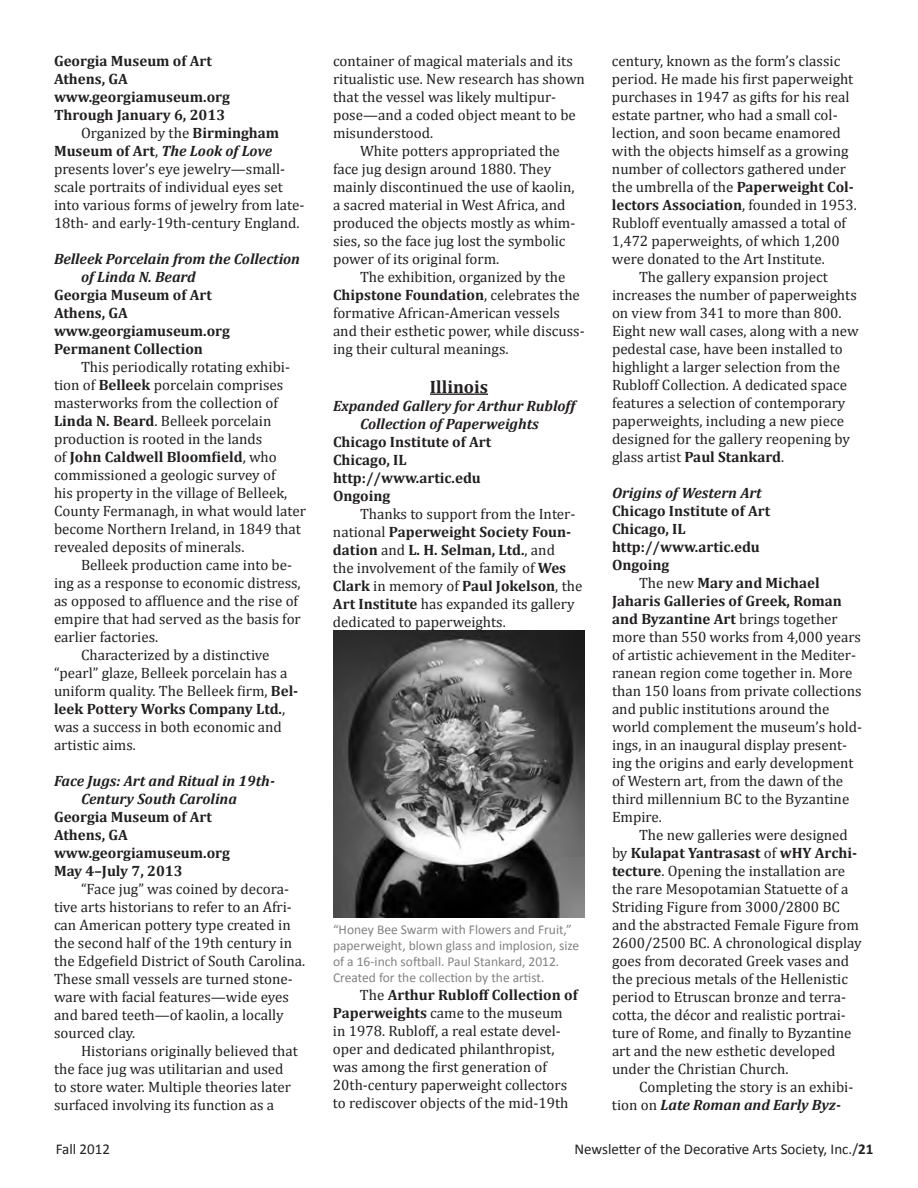
<style>
.page{position:relative;width:918px;height:1188px;background:#fff}
.page>*{position:absolute;margin:0;border:0;box-sizing:border-box;transform-origin:0 0}
.State_Name{font:700 18px "Cambria";color:#231f20}
.Body_text{font:15px/18px "Cambria";color:#231f20}
.Body_text-2{font:700 15px "Cambria";color:#231f20}
.Body_text-3{font:italic 700 15px "Cambria";color:#231f20}
.t1{font:15px "Calibri";color:#231f20}
.Body_text-4{font:13.5px/16.2px "Calibri";color:#808285}
.s1{font-weight:700}
.s2{font-weight:700;font-style:italic}
.s3{font-weight:400}
.s4{font-weight:400;font-style:normal}
</style>
<div class="page">
<hr style="left:430px;top:394px;width:58px;height:1px;background:#231f20">
<img style="left:333px;top:630px;width:252px;height:288px">
<p class="Body_text-2" style="left:54px;top:51px;width:159px">Georgia Museum of Art</p>
<p class="Body_text-2" style="left:54px;top:69px;width:75px">Athens, GA</p>
<p class="Body_text-2" style="left:54px;top:87px;width:177px">www.georgiamuseum.org</p>
<p class="Body_text-2" style="left:54px;top:105px;width:173px">Through January 6, 2013</p>
<p class="Body_text" style="left:54px;top:123px;width:252px;text-indent:27px">Organized by the <span class="s1">Birmingham Museum of Art</span>, <span class="s2">The Look of Love </span>presents lover’s eye jewelry—small&shy;scale portraits of individual eyes set into various forms of jewelry from late-18th- and early-19th-century England.</p>
<p class="Body_text-3" style="left:54px;top:249px;width:248px">Belleek Porcelain from the Collection</p>
<p class="Body_text-3" style="left:81px;top:267px;width:116px">of Linda N. Beard</p>
<p class="Body_text-2" style="left:54px;top:285px;width:159px">Georgia Museum of Art</p>
<p class="Body_text-2" style="left:54px;top:303px;width:75px">Athens, GA</p>
<p class="Body_text-2" style="left:54px;top:321px;width:177px">www.georgiamuseum.org</p>
<p class="Body_text-2" style="left:54px;top:339px;width:150px">Permanent Collection</p>
<p class="Body_text" style="left:54px;top:357px;width:253px;text-indent:27px">This periodically rotating exhibi&shy;tion of <span class="s1">Belleek</span> porcelain comprises masterworks from the collection of <span class="s1">Linda N. Beard</span>. Belleek porcelain production is rooted in the lands<br>of <span class="s1">John Caldwell Bloomfield</span>, who commissioned a geologic survey of<br>his property in the village of Belleek, County Fermanagh, in what would later become Northern Ireland, in 1849 that revealed deposits of minerals.</p>
<p class="Body_text" style="left:54px;top:555px;width:248px;text-indent:27px">Belleek production came into be&shy;ing as a response to economic distress, as opposed to affluence and the rise of empire that had served as the basis for earlier factories.</p>
<p class="Body_text" style="left:54px;top:645px;width:246px;text-indent:27px">Characterized by a distinctive “pearl” glaze, Belleek porcelain has a uniform quality. The Belleek firm, <span class="s1">Bel&shy;leek Pottery Works Company Ltd.</span>, was a success in both economic and artistic aims.</p>
<p class="Body_text-3" style="left:54px;top:771px;width:222px">Face Jugs: Art and Ritual in 19th-</p>
<p class="Body_text-3" style="left:81px;top:789px;width:157px">Century South Carolina</p>
<p class="Body_text-2" style="left:54px;top:807px;width:159px">Georgia Museum of Art</p>
<p class="Body_text-2" style="left:54px;top:825px;width:75px">Athens, GA</p>
<p class="Body_text-2" style="left:54px;top:843px;width:177px">www.georgiamuseum.org</p>
<p class="Body_text-2" style="left:54px;top:861px;width:130px">May 4–July 7, 2013</p>
<p class="Body_text" style="left:54px;top:879px;width:253px;text-indent:27px">“Face jug” was coined by decora&shy;tive arts historians to refer to an Afri&shy;can American pottery type created in the second half of the 19th century in the Edgefield District of South Carolina.<br>These small vessels are turned stone&shy;ware with facial features—wide eyes and bared teeth—of kaolin, a locally sourced clay.</p>
<p class="Body_text" style="left:54px;top:1041px;width:245px;text-indent:27px">Historians originally believed that the face jug was utilitarian and used to store water. Multiple theories later surfaced involving its function as a</p>
<p class="Body_text" style="left:333px;top:51px;width:253px">container of magical materials and its ritualistic use. New research has shown that the vessel was likely multipur&shy;pose—and a coded object meant to be misunderstood.</p>
<p class="Body_text" style="left:333px;top:141px;width:244px;text-indent:27px">White potters appropriated the face jug design around 1880. They mainly discontinued the use of kaolin, a sacred material in West Africa, and produced the objects mostly as whim&shy;sies, so the face jug lost the symbolic power of its original form.</p>
<p class="Body_text" style="left:333px;top:267px;width:253px;text-indent:27px">The exhibition, organized by the <span class="s1">Chipstone Foundation</span>, celebrates the formative African-American vessels and their esthetic power, while discuss&shy;ing their cultural meanings.</p>
<p class="State_Name" style="left:430px;top:376px;width:60px">Illinois</p>
<p class="Body_text-3" style="left:333px;top:397px;width:244px">Expanded Gallery for Arthur Rubloff</p>
<p class="Body_text-3" style="left:360px;top:415px;width:180px">Collection of Paperweights</p>
<p class="Body_text-2" style="left:333px;top:433px;width:160px">Chicago Institute of Art</p>
<p class="Body_text-2" style="left:333px;top:451px;width:75px">Chicago, IL</p>
<p class="Body_text-2" style="left:333px;top:469px;width:149px">http://www.artic.edu</p>
<p class="Body_text-2" style="left:333px;top:487px;width:59px">Ongoing</p>
<p class="Body_text" style="left:333px;top:505px;width:251px;text-indent:27px">Thanks to support from the Inter&shy;national <span class="s1">Paperweight Society Foun&shy;dation</span> and <span class="s1">L. H. Selman, Ltd.</span>, and<br>the involvement of the family of <span class="s1">Wes Clark</span> in memory of <span class="s1">Paul Jokelson</span>, the <span class="s1">Art Institute</span> has expanded its gallery dedicated to paperweights.</p>
<p class="Body_text-4" style="left:333px;top:921px;width:248px">“Honey Bee Swarm with Flowers and Fruit,” paperweight, blown glass and implosion, size of a 16-inch softball. Paul Stankard, 2012.</p>
<p class="Body_text-4" style="left:333px;top:969px;width:213px">Created for the collection by the artist.</p>
<p class="Body_text" style="left:333px;top:986px;width:246px;text-indent:27px">The <span class="s1">Arthur Rubloff Collection of Paperweights</span> came to the museum in 1978. Rubloff, a real estate devel&shy;oper and dedicated philanthropist, was among the first generation of 20th-century paperweight collectors to rediscover objects of the mid-19th</p>
<p class="Body_text" style="left:612px;top:51px;width:246px">century, known as the form’s classic period. He made his first paperweight purchases in 1947 as gifts for his real estate partner, who had a small col&shy;lection, and soon became enamored with the objects himself as a growing number of collectors gathered under the umbrella of the <span class="s1">Paperweight Col&shy;lectors Association</span>, founded in 1953.<br>Rubloff eventually amassed a total of 1,472 paperweights, of which 1,200 were donated to the Art Institute.</p>
<p class="Body_text" style="left:612px;top:267px;width:248px;text-indent:27px">The gallery expansion project increases the number of paperweights on view from 341 to more than 800.<br>Eight new wall cases, along with a new pedestal case, have been installed to highlight a larger selection from the Rubloff Collection. A dedicated space features a selection of contemporary paperweights, including a new piece designed for the gallery reopening by glass artist <span class="s1">Paul Stankard</span>.</p>
<p class="Body_text-3" style="left:612px;top:483px;width:151px">Origins of Western Art</p>
<p class="Body_text-2" style="left:612px;top:501px;width:160px">Chicago Institute of Art</p>
<p class="Body_text-2" style="left:612px;top:519px;width:75px">Chicago, IL</p>
<p class="Body_text-2" style="left:612px;top:537px;width:149px">http://www.artic.edu</p>
<p class="Body_text-2" style="left:612px;top:555px;width:59px">Ongoing</p>
<p class="Body_text" style="left:612px;top:573px;width:252px;text-indent:27px">The new <span class="s1">Mary and Michael Jaharis Galleries of Greek, Roman and Byzantine Art</span> brings together more than 550 works from 4,000 years of artistic achievement in the Mediter&shy;ranean region come together in. More than 150 loans from private collections and public institutions around the world complement the museum’s hold&shy;ings, in an inaugural display present&shy;ing the origins and early development of Western art, from the dawn of the third millennium BC to the Byzantine Empire.</p>
<p class="Body_text" style="left:639px;top:825px;width:210px">The new galleries were designed</p>
<p class="Body_text-2" style="left:612px;top:843px;width:247px"><span class="s3">by</span> Kulapat Yantrasast <span class="s3">of</span> wHY Archi-</p>
<p class="Body_text" style="left:612px;top:861px;width:235px"><span class="s1">tecture</span>. Opening the installation are</p>
<p class="Body_text" style="left:612px;top:879px;width:238px">the rare Mesopotamian Statuette of a</p>
<p class="Body_text" style="left:612px;top:897px;width:229px">Striding Figure from 3000/2800 BC</p>
<p class="Body_text" style="left:612px;top:915px;width:248px">and the abstracted Female Figure from</p>
<p class="Body_text" style="left:612px;top:933px;width:251px">2600/2500 BC. A chronological display</p>
<p class="Body_text" style="left:612px;top:951px;width:239px">goes from decorated Greek vases and</p>
<p class="Body_text" style="left:612px;top:969px;width:238px">the precious metals of the Hellenistic</p>
<p class="Body_text" style="left:612px;top:987px;width:235px">period to Etruscan bronze and terra-</p>
<p class="Body_text" style="left:612px;top:1005px;width:235px">cotta, the décor and realistic portrai-</p>
<p class="Body_text" style="left:612px;top:1023px;width:241px">ture of Rome, and finally to Byzantine</p>
<p class="Body_text" style="left:612px;top:1041px;width:225px">art and the new esthetic developed</p>
<p class="Body_text" style="left:612px;top:1059px;width:178px">under the Christian Church.</p>
<p class="Body_text" style="left:639px;top:1077px;width:216px">Completing the story is an exhibi-</p>
<p class="Body_text-3" style="left:612px;top:1095px;width:230px"><span class="s4">tion on</span> Late Roman and Early Byz-</p>
<p class="t1" style="left:56px;top:1139px;width:56px">Fall 2012</p>
<p class="t1" style="left:574px;top:1139px;width:300px">Newsletter of the Decorative Arts Society, Inc./<span class="s1">21</span></p>
</div>
